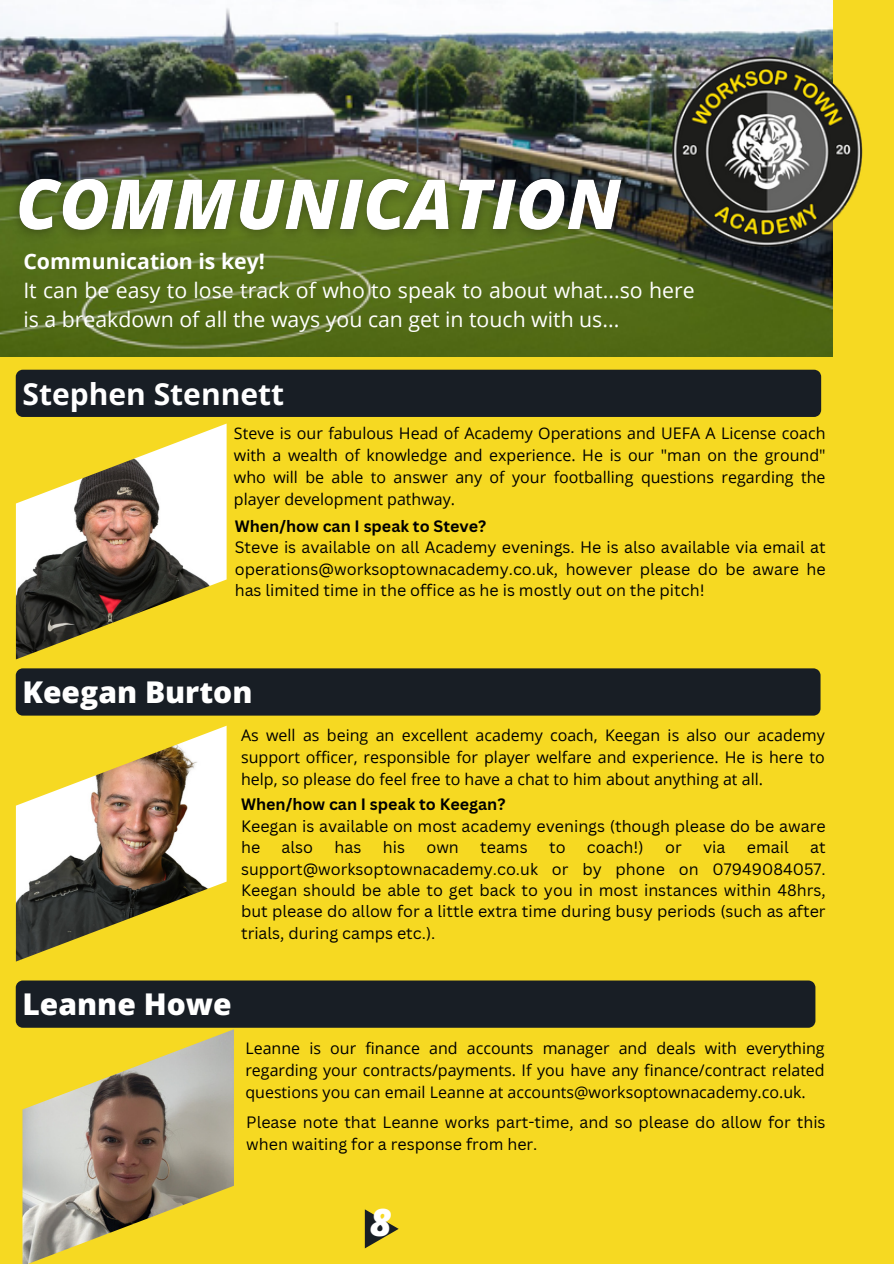
<style>
.page{position:relative;width:894px;height:1264px;background:#fff}
.page>*{position:absolute;margin:0;border:0;box-sizing:border-box;transform-origin:0 0}
.t1{font:italic 800 37.5px "Open Sans";color:#fff}
.t2{font:800 30px "Open Sans";color:#fff}
.t3{font:700 30px "Open Sans";color:#fff}
.t4{font:21.3px/29.2px "Open Sans";color:#fff}
.t5{font:700 21.3px "Open Sans";color:#fff}
.t6{font:16.05px/22px "Open Sans";color:#000;text-align:justify}
.t7{font:16.05px/21.3px "Canva Sans";color:#000;text-align:justify}
.t8{font:700 16.05px "Canva Sans";color:#000}
</style>
<div class="page">
<div style="left:0;top:0;width:893px;height:1263px;background:#f6d922"></div>
<img style="left:0;top:0;width:832px;height:357px">
<img style="left:670px;top:55px;width:192px;height:193px">
<img style="left:2px;top:154px;width:637px;height:96px">
<svg style="left:365px;top:1209px;width:34px;height:40px"></svg>
<div style="left:16px;top:668px;width:804px;height:47px;background:#181e25"></div>
<img style="left:16px;top:423px;width:210px;height:236px">
<div style="left:16px;top:370px;width:804px;height:47px;background:#181e25"></div>
<img style="left:16px;top:726px;width:210px;height:235px">
<div style="left:16px;top:980px;width:799px;height:47px;background:#181e25"></div>
<img style="left:22px;top:1029px;width:212px;height:234px">
<h3 class="t5" style="left:23px;top:246px;width:243px">Communication is key!</h3>
<h3 class="t4" style="left:23px;top:275px;width:672px">It can be easy to lose track of who to speak to about what...so here is a breakdown of all the ways you can get in touch with us...</h3>
<h2 class="t3" style="left:22px;top:372px;width:263px">Stephen Stennett</h2>
<p class="t6" style="left:234px;top:421px;width:593px">Steve is our fabulous Head of Academy Operations and UEFA A License coach with a wealth of knowledge and experience. He is our "man on the ground" who will be able to answer any of your footballing questions regarding the player development pathway.</p>
<p class="t8" style="left:235px;top:514px;width:253px">When/how can I speak to Steve?</p>
<p class="t7" style="left:235px;top:536px;width:592px">Steve is available on all Academy evenings. He is also available via email at operations@worksoptownacademy.co.uk, however please do be aware he has limited time in the office as he is mostly out on the pitch!</p>
<h2 class="t2" style="left:22px;top:671px;width:231px">Keegan Burton</h2>
<p class="t6" style="left:241px;top:724px;width:585px">As well as being an excellent academy coach, Keegan is also our academy support officer, responsible for player welfare and experience. He is here to help, so please do feel free to have a chat to him about anything at all.</p>
<p class="t8" style="left:241px;top:793px;width:266px">When/how can I speak to Keegan?</p>
<p class="t7" style="left:241px;top:815px;width:586px">Keegan is available on most academy evenings (though please do be aware he</p>
<p class="t7" style="left:281px;top:836px;width:33px">also</p>
<p class="t7" style="left:334px;top:836px;width:28px">has</p>
<p class="t7" style="left:382px;top:836px;width:24px">his</p>
<p class="t7" style="left:426px;top:836px;width:34px">own</p>
<p class="t7" style="left:480px;top:836px;width:49px">teams</p>
<p class="t7" style="left:549px;top:836px;width:18px">to</p>
<p class="t7" style="left:586px;top:836px;width:58px">coach!)</p>
<p class="t7" style="left:665px;top:836px;width:18px">or</p>
<p class="t7" style="left:703px;top:836px;width:24px">via</p>
<p class="t7" style="left:746px;top:836px;width:43px">email</p>
<p class="t7" style="left:241px;top:836px;width:586px;text-indent:569px">at support@worksoptownacademy.co.uk or by phone on 07949084057.<br>Keegan should be able to get back to you in most instances within 48hrs, but please do allow for a little extra time during busy periods (such as after trials, during camps etc.).</p>
<h2 class="t2" style="left:22px;top:983px;width:211px">Leanne Howe</h2>
<p class="t6" style="left:245px;top:1037px;width:580px">Leanne is our finance and accounts manager and deals with everything regarding your contracts/payments. If you have any finance/contract related questions you can email Leanne at accounts@worksoptownacademy.co.uk.</p>
<p class="t7" style="left:246px;top:1111px;width:580px">Please note that Leanne works part-time, and so please do allow for this when waiting for a response from her.</p>
<h1 class="t1" style="left:370px;top:1195px;width:23px">8</h1>
</div>
